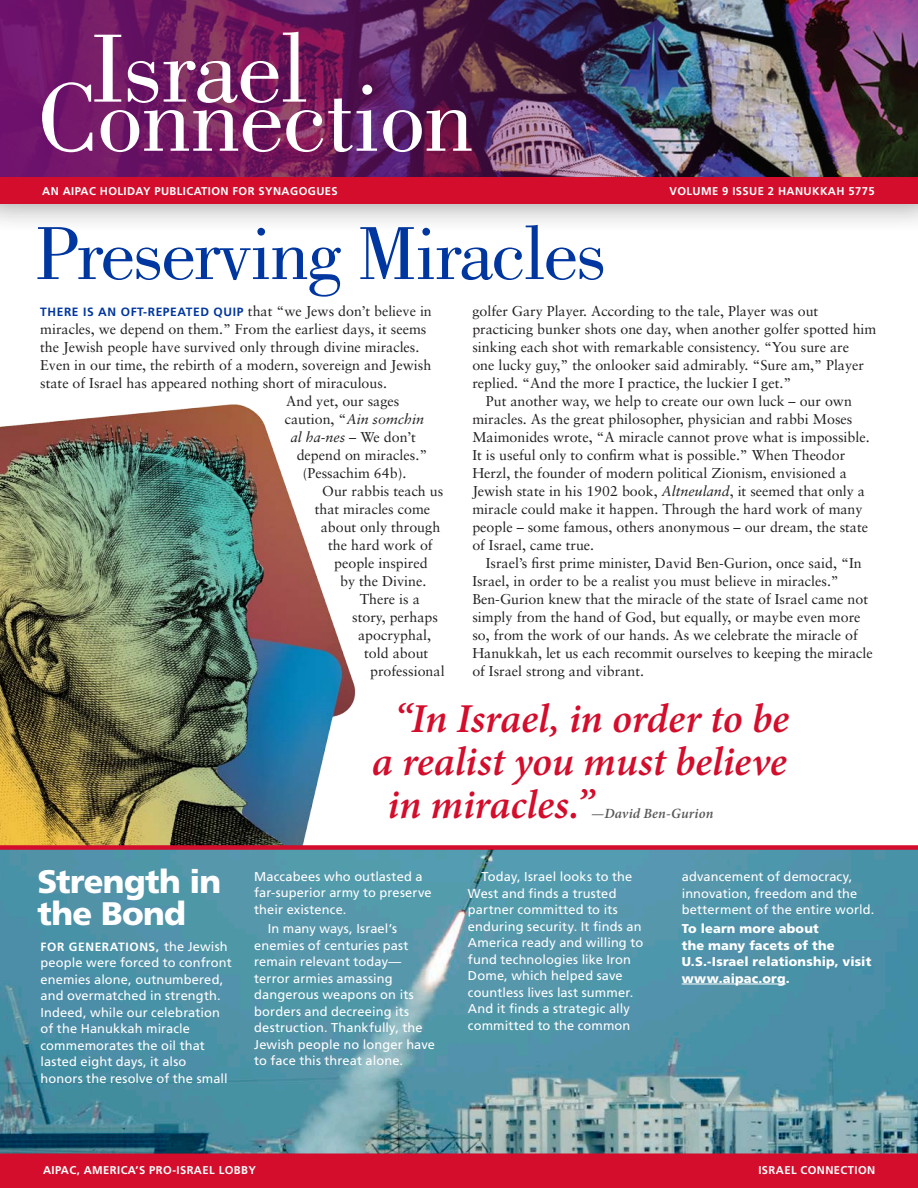
<style>
.page{position:relative;width:918px;height:1188px;background:#fff}
.page>*{position:absolute;margin:0;border:0;box-sizing:border-box;transform-origin:0 0}
.t1{font:100.2px "Bodoni";letter-spacing:-.01em;color:#fff}
.t2{font:77.7px "Bodoni";letter-spacing:-.025em;color:#0036a0}
.t3{font:italic 600 41.1px "Minion Pro";letter-spacing:-.005em;color:#d30d2b}
.t4{font:900 32.55px/32.4px "Frutiger";letter-spacing:-.025em;color:#fff}
.t5{font:14.25px "Sabon";color:#231f20}
.t6{font:italic 14.25px "Sabon";color:#231f20}
.t7{font:italic 600 14.1px "Minion Pro";letter-spacing:.01em;color:#57585a}
.t8{font:12.9px/16.5px "Frutiger";letter-spacing:.01em;color:#fff}
.t9{font:900 12.9px/16.5px "Frutiger";letter-spacing:.01em;color:#fff}
.t10{font:700 12px "Frutiger";letter-spacing:.05em;color:#0036a0}
.t11{font:700 12px "Frutiger";letter-spacing:.05em;color:#fff}
.t12{font:700 11.25px "Frutiger";letter-spacing:.035em;color:#fff}
.s1{font-family:"Sabon";font-weight:400;font-size:14.25px;color:#231f20}
.s2{font-style:normal}
.s3{font-style:italic}
.s4{font-weight:400;font-size:12.9px}
</style>
<div class="page">
<img style="left:0;top:404px;width:356px;height:441px">
<img style="left:0;top:850px;width:918px;height:304px">
<div style="left:0;top:1154px;width:918px;height:34px;background:#d30d2b"></div>
<div style="left:0;top:0;width:918px;height:234px;background:#231f20;opacity:.5"></div>
<img style="left:740px;top:0;width:178px;height:177px">
<img style="left:0;top:0;width:740px;height:177px">
<div style="left:0;top:177px;width:918px;height:27px;background:#d30d2b"></div>
<hr style="left:682px;top:984px;width:104px;height:1px;background:#fff">
<div style="left:0;top:845px;width:918px;height:5px;background:#d30d2b"></div>
<h1 class="t1" style="left:91px;top:13px;width:219px">Israel</h1>
<h1 class="t1" style="left:37px;top:62px;width:438px">Connection</h1>
<p class="t12" style="left:42px;top:184px;width:297px">AN AIPAC HOLIDAY PUBLICATION FOR SYNAGOGUES</p>
<p class="t12" style="left:669px;top:184px;width:207px">VOLUME 9 ISSUE 2 HANUKKAH 5775</p>
<h2 class="t2" style="left:36px;top:210px;width:572px">Preserving Miracles</h2>
<p class="t10" style="left:40px;top:304px;width:393px">THERE IS AN OFT-REPEATED QUIP <span class="s1">that “we Jews don’t believe in</span></p>
<p class="t5" style="left:40px;top:320px;width:388px">miracles, we depend on them.” From the earliest days, it seems</p>
<p class="t5" style="left:40px;top:338px;width:381px">the Jewish people have survived only through divine miracles.</p>
<p class="t5" style="left:40px;top:356px;width:393px">Even in our time, the rebirth of a modern, sovereign and Jewish</p>
<p class="t5" style="left:40px;top:374px;width:348px">state of Israel has appeared nothing short of miraculous.</p>
<p class="t5" style="left:286px;top:392px;width:115px">And yet, our sages</p>
<p class="t6" style="left:285px;top:410px;width:141px"><span class="s2">caution, “</span>Ain somchin</p>
<p class="t6" style="left:291px;top:428px;width:127px">al ha-nes <span class="s2">– We don’t</span></p>
<p class="t5" style="left:297px;top:446px;width:132px">depend on miracles.”</p>
<p class="t5" style="left:303px;top:464px;width:105px">(Pessachim 64b).</p>
<p class="t5" style="left:322px;top:482px;width:123px">Our rabbis teach us</p>
<p class="t5" style="left:315px;top:500px;width:117px">that miracles come</p>
<p class="t5" style="left:321px;top:518px;width:121px">about only through</p>
<p class="t5" style="left:328px;top:536px;width:106px">the hard work of</p>
<p class="t5" style="left:334px;top:554px;width:95px">people inspired</p>
<p class="t5" style="left:340px;top:572px;width:88px">by the Divine.</p>
<p class="t5" style="left:360px;top:590px;width:62px">There is a</p>
<p class="t5" style="left:352px;top:608px;width:87px">story, perhaps</p>
<p class="t5" style="left:358px;top:626px;width:74px">apocryphal,</p>
<p class="t5" style="left:364px;top:644px;width:66px">told about</p>
<p class="t5" style="left:370px;top:662px;width:76px">professional</p>
<p class="t5" style="left:472px;top:302px;width:348px">golfer Gary Player. According to the tale, Player was out</p>
<p class="t5" style="left:472px;top:320px;width:406px">practicing bunker shots one day, when another golfer spotted him</p>
<p class="t5" style="left:472px;top:338px;width:378px">sinking each shot with remarkable consistency. “You sure are</p>
<p class="t5" style="left:472px;top:356px;width:393px">one lucky guy,” the onlooker said admirably. “Sure am,” Player</p>
<p class="t5" style="left:472px;top:374px;width:321px">replied. “And the more I practice, the luckier I get.”</p>
<p class="t5" style="left:486px;top:392px;width:368px">Put another way, we help to create our own luck – our own</p>
<p class="t5" style="left:472px;top:410px;width:382px">miracles. As the great philosopher, physician and rabbi Moses</p>
<p class="t5" style="left:472px;top:428px;width:399px">Maimonides wrote, “A miracle cannot prove what is impossible.</p>
<p class="t5" style="left:472px;top:446px;width:374px">It is useful only to confirm what is possible.” When Theodor</p>
<p class="t5" style="left:472px;top:464px;width:376px">Herzl, the founder of modern political Zionism, envisioned a</p>
<p class="t5" style="left:472px;top:482px;width:394px">Jewish state in his 1902 book, <span class="s3">Altneuland</span>, it seemed that only a</p>
<p class="t5" style="left:472px;top:500px;width:392px">miracle could make it happen. Through the hard work of many</p>
<p class="t5" style="left:472px;top:518px;width:397px">people – some famous, others anonymous – our dream, the state</p>
<p class="t5" style="left:472px;top:536px;width:123px">of Israel, came true.</p>
<p class="t5" style="left:486px;top:554px;width:377px">Israel’s first prime minister, David Ben-Gurion, once said, “In</p>
<p class="t5" style="left:472px;top:572px;width:368px">Israel, in order to be a realist you must believe in miracles.”</p>
<p class="t5" style="left:472px;top:590px;width:397px">Ben-Gurion knew that the miracle of the state of Israel came not</p>
<p class="t5" style="left:472px;top:608px;width:390px">simply from the hand of God, but equally, or maybe even more</p>
<p class="t5" style="left:472px;top:626px;width:387px">so, from the work of our hands. As we celebrate the miracle of</p>
<p class="t5" style="left:472px;top:644px;width:402px">Hanukkah, let us each recommit ourselves to keeping the miracle</p>
<p class="t5" style="left:472px;top:662px;width:173px">of Israel strong and vibrant.</p>
<h3 class="t4" style="left:38px;top:865px;width:185px">Strength in the Bond</h3>
<p class="t11" style="left:40px;top:940px;width:189px">FOR GENERATIONS, <span class="s4">the Jewish</span></p>
<p class="t8" style="left:40px;top:955px;width:193px">people were forced to confront enemies alone, outnumbered, and overmatched in strength.<br>Indeed, while our celebration of the Hanukkah miracle commemorates the oil that lasted eight days, it also honors the resolve of the small</p>
<h3 class="t3" style="left:395px;top:690px;width:396px">“In Israel, in order to be</h3>
<h3 class="t3" style="left:372px;top:733px;width:416px">a realist you must believe</h3>
<h3 class="t3" style="left:388px;top:776px;width:208px">in miracles.”</h3>
<p class="t7" style="left:591px;top:803px;width:124px">—David Ben-Gurion</p>
<p class="t8" style="left:254px;top:868px;width:179px">Maccabees who outlasted a far-superior army to preserve their existence.</p>
<p class="t8" style="left:254px;top:920px;width:182px;text-indent:14px">In many ways, Israel’s enemies of centuries past remain relevant today— terror armies amassing dangerous weapons on its borders and decreeing its destruction. Thankfully, the<br>Jewish people no longer have to face this threat alone.</p>
<p class="t8" style="left:468px;top:868px;width:177px;text-indent:14px">Today, Israel looks to the<br>West and finds a trusted partner committed to its enduring security. It finds an<br>America ready and willing to fund technologies like Iron<br>Dome, which helped save countless lives last summer.<br>And it finds a strategic ally committed to the common</p>
<p class="t8" style="left:682px;top:868px;width:194px">advancement of democracy, innovation, freedom and the betterment of the entire world.</p>
<p class="t9" style="left:682px;top:920px;width:191px">To learn more about<br>the many facets of the<br>U.S.-Israel relationship, visit www.aipac.org.</p>
<p class="t12" style="left:43px;top:1164px;width:214px">AIPAC, AMERICA’S PRO-ISRAEL LOBBY</p>
<p class="t12" style="left:758px;top:1164px;width:118px">ISRAEL CONNECTION</p>
</div>
